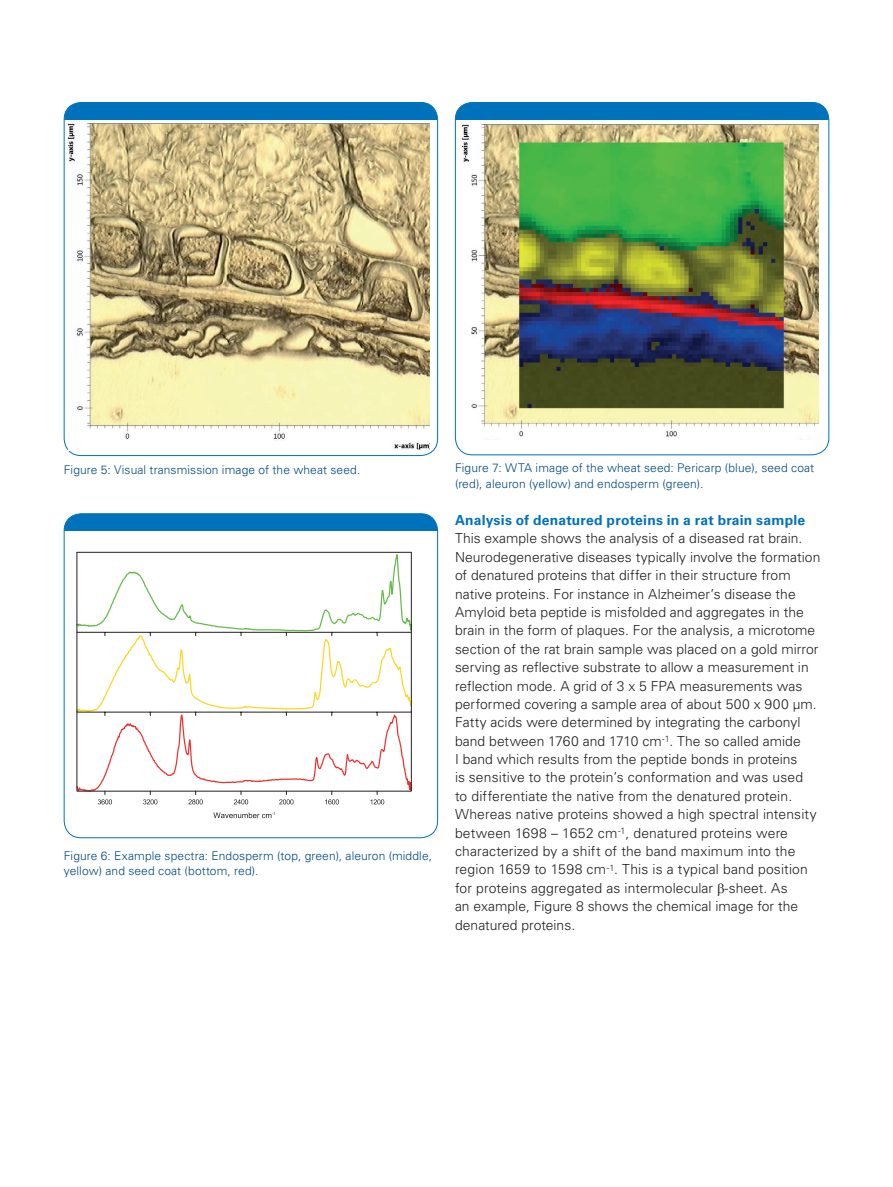
<style>
.page{position:relative;width:893px;height:1187px;background:#fff}
.page>*{position:absolute;margin:0;border:0;box-sizing:border-box;transform-origin:0 0}
.t1{font:300 13.8px/18.3px "Univers";letter-spacing:.005em;color:#231f20}
.t2{font:700 13.8px "Univers";letter-spacing:.015em;color:#0072bc}
.t3{font:300 12px/15.8px "Univers LT Std";letter-spacing:.01em;color:#004a7f}
</style>
<div class="page">
<div style="left:64px;top:513px;width:374px;height:17px;background:#0072bc"></div>
<div style="left:64px;top:513px;width:374px;height:325px;border:1px solid #0072bc;border-radius:17px"></div>
<svg style="left:76px;top:551px;width:336px;height:253px"></svg>
<svg style="left:213px;top:812px;width:62px;height:6px"></svg>
<div style="left:455px;top:102px;width:374px;height:17px;background:#0072bc"></div>
<div style="left:455px;top:102px;width:374px;height:353px;border:1px solid #0072bc;border-radius:17px"></div>
<img style="left:461px;top:125px;width:358px;height:312px">
<div style="left:64px;top:102px;width:374px;height:17px;background:#0072bc"></div>
<div style="left:64px;top:102px;width:374px;height:354px;border:1px solid #0072bc;border-radius:17px"></div>
<img style="left:68px;top:123px;width:361px;height:327px">
<div style="left:85px;top:440px;width:45px;height:10px;background:#fff"></div>
<p class="t3" style="left:64px;top:461px;width:298px">Figure 5: Visual transmission image of the wheat seed.</p>
<p class="t3" style="left:64px;top:847px;width:370px">Figure 6: Example spectra: Endosperm (top, green), aleuron (middle, yellow) and seed coat (bottom, red).</p>
<p class="t3" style="left:455px;top:460px;width:361px">Figure 7: WTA image of the wheat seed: Pericarp (blue), seed coat (red), aleuron (yellow) and endosperm (green).</p>
<p class="t2" style="left:455px;top:512px;width:352px">Analysis of denatured proteins in a rat brain sample</p>
<p class="t1" style="left:455px;top:529px;width:367px">This example shows the analysis of a diseased rat brain.<br>Neurodegenerative diseases typically involve the formation of denatured proteins that differ in their structure from native proteins. For instance in Alzheimer’s disease the Amyloid beta peptide is misfolded and aggregates in the brain in the form of plaques. For the analysis, a microtome section of the rat brain sample was placed on a gold mirror serving as reflective substrate to allow a measurement in reflection mode. A grid of 3 x 5 FPA measurements was performed covering a sample area of about 500 x 900 µm.<br>Fatty acids were determined by integrating the carbonyl band between 1760 and 1710 cm<sup>-1</sup>. The so called amide<br>I band which results from the peptide bonds in proteins<br>is sensitive to the protein’s conformation and was used<br>to differentiate the native from the denatured protein.<br>Whereas native proteins showed a high spectral intensity between 1698 – 1652 cm<sup>-1</sup>, denatured proteins were characterized by a shift of the band maximum into the region 1659 to 1598 cm<sup>-1</sup>. This is a typical band position for proteins aggregated as intermolecular -sheet. As<br>an example, Figure 8 shows the chemical image for the denatured proteins.</p>
</div>
